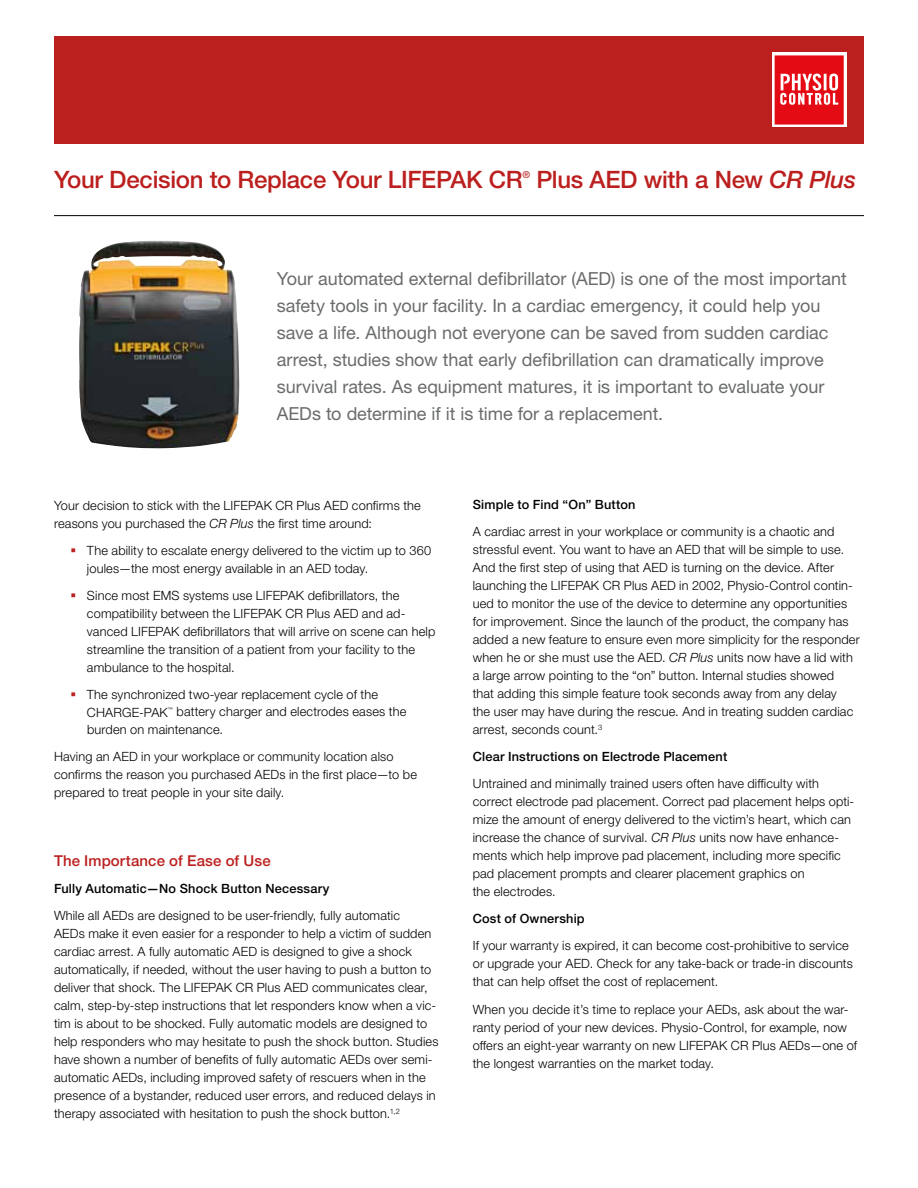
<style>
.page{position:relative;width:918px;height:1188px;background:#fff}
.page>*{position:absolute;margin:0;border:0;box-sizing:border-box;transform-origin:0 0}
.t1{font:500 24px "Helvetica Neue LTW1 G";letter-spacing:-.015em;color:#bb1f1e}
.t2{font:18px/27px "Helvetica Neue LTW1 G";letter-spacing:-.005em;color:#6a6c6c}
.t3{font:500 15px "Helvetica Neue LT Std";letter-spacing:.01em;color:#bb1f1e}
.t4{font:300 12.75px/18px "Helvetica Neue LTW1 G";letter-spacing:.01em;color:#000}
.t5{font:500 12.75px "Helvetica Neue LT Std";letter-spacing:.015em;color:#000}
.t6{font:500 9.6px "Helvetica Neue LTW1 G";color:#bb1f1e}
.t7{font:300 5.1px "Helvetica Neue LTW1 G";color:#000}
.s1{font-style:italic}
</style>
<div class="page">
<div style="left:54px;top:36px;width:810px;height:108px;background:#bb1f1e"></div>
<svg style="left:772px;top:53px;width:75px;height:74px"></svg>
<svg style="left:775px;top:55px;width:69px;height:70px;background:#e93840"></svg>
<hr style="left:54px;top:215px;width:810px;height:1px;background:#000">
<img style="left:79px;top:241px;width:160px;height:207px">
<h1 class="t1" style="left:54px;top:165px;width:470px">Your Decision to Replace Your LIFEPAK CR</h1>
<p class="t6" style="left:523px;top:169px;width:9px">®</p>
<h1 class="t1" style="left:537px;top:165px;width:321px">Plus AED with a New <span class="s1">CR Plus</span></h1>
<p class="t2" style="left:277px;top:265px;width:571px">Your automated external defibrillator (AED) is one of the most important safety tools in your facility. In a cardiac emergency, it could help you save a life. Although not everyone can be saved from sudden cardiac arrest, studies show that early defibrillation can dramatically improve survival rates. As equipment matures, it is important to evaluate your AEDs to determine if it is time for a replacement.</p>
<p class="t4" style="left:54px;top:496px;width:368px">Your decision to stick with the LIFEPAK CR Plus AED confirms the reasons you purchased the <span class="s1">CR Plus</span> the first time around:</p>
<p class="t4" style="left:87px;top:541px;width:346px">The ability to escalate energy delivered to the victim up to 360 joules—the most energy available in an AED today.</p>
<p class="t4" style="left:87px;top:586px;width:350px">Since most EMS systems use LIFEPAK defibrillators, the compatibility between the LIFEPAK CR Plus AED and ad&shy;vanced LIFEPAK defibrillators that will arrive on scene can help streamline the transition of a patient from your facility to the ambulance to the hospital.</p>
<p class="t4" style="left:87px;top:685px;width:293px">The synchronized two-year replacement cycle of the<br>Charge-Pak</p>
<p class="t7" style="left:168px;top:706px;width:7px">™</p>
<p class="t4" style="left:87px;top:703px;width:321px;text-indent:90px">battery charger and electrodes eases the burden on maintenance.</p>
<p class="t4" style="left:54px;top:748px;width:364px">Having an AED in your workplace or community location also confirms the reason you purchased AEDs in the first place—to be prepared to treat people in your site daily.</p>
<p class="t3" style="left:54px;top:852px;width:218px">The Importance of Ease of Use</p>
<p class="t5" style="left:54px;top:881px;width:277px">Fully Automatic—No Shock Button Necessary</p>
<p class="t4" style="left:54px;top:907px;width:386px">While all AEDs are designed to be user-friendly, fully automatic<br>AEDs make it even easier for a responder to help a victim of sudden cardiac arrest. A fully automatic AED is designed to give a shock automatically, if needed, without the user having to push a button to deliver that shock. The LIFEPAK CR Plus AED communicates clear, calm, step-by-step instructions that let responders know when a vic&shy;tim is about to be shocked. Fully automatic models are designed to help responders who may hesitate to push the shock button. Studies have shown a number of benefits of fully automatic AEDs over semi&shy;automatic AEDs, including improved safety of rescuers when in the presence of a bystander, reduced user errors, and reduced delays in therapy associated with hesitation to push the shock button.<sup>1,2</sup></p>
<p class="t5" style="left:473px;top:497px;width:164px">Simple to Find “On” Button</p>
<p class="t4" style="left:473px;top:523px;width:389px">A cardiac arrest in your workplace or community is a chaotic and stressful event. You want to have an AED that will be simple to use.<br>And the first step of using that AED is turning on the device. After launching the LIFEPAK CR Plus AED in 2002, Physio-Control contin&shy;ued to monitor the use of the device to determine any opportunities for improvement. Since the launch of the product, the company has added a new feature to ensure even more simplicity for the responder when he or she must use the AED. <span class="s1">CR Plus</span> units now have a lid with a large arrow pointing to the “on” button. Internal studies showed<br>that adding this simple feature took seconds away from any delay<br>the user may have during the rescue. And in treating sudden cardiac arrest, seconds count.<sup>3</sup></p>
<p class="t5" style="left:473px;top:749px;width:256px">Clear Instructions on Electrode Placement</p>
<p class="t4" style="left:473px;top:775px;width:383px">Untrained and minimally trained users often have difficulty with correct electrode pad placement. Correct pad placement helps opti&shy;mize the amount of energy delivered to the victim’s heart, which can increase the chance of survival. <span class="s1">CR Plus</span> units now have enhance&shy;ments which help improve pad placement, including more specific pad placement prompts and clearer placement graphics on<br>the electrodes.</p>
<p class="t5" style="left:473px;top:911px;width:113px">Cost of Ownership</p>
<p class="t4" style="left:473px;top:937px;width:382px">If your warranty is expired, it can become cost-prohibitive to service or upgrade your AED. Check for any take-back or trade-in discounts that can help offset the cost of replacement.</p>
<p class="t4" style="left:473px;top:1000px;width:386px">When you decide it’s time to replace your AEDs, ask about the war&shy;ranty period of your new devices. Physio-Control, for example, now offers an eight-year warranty on new LIFEPAK CR Plus AEDs—one of the longest warranties on the market today.</p>
</div>
